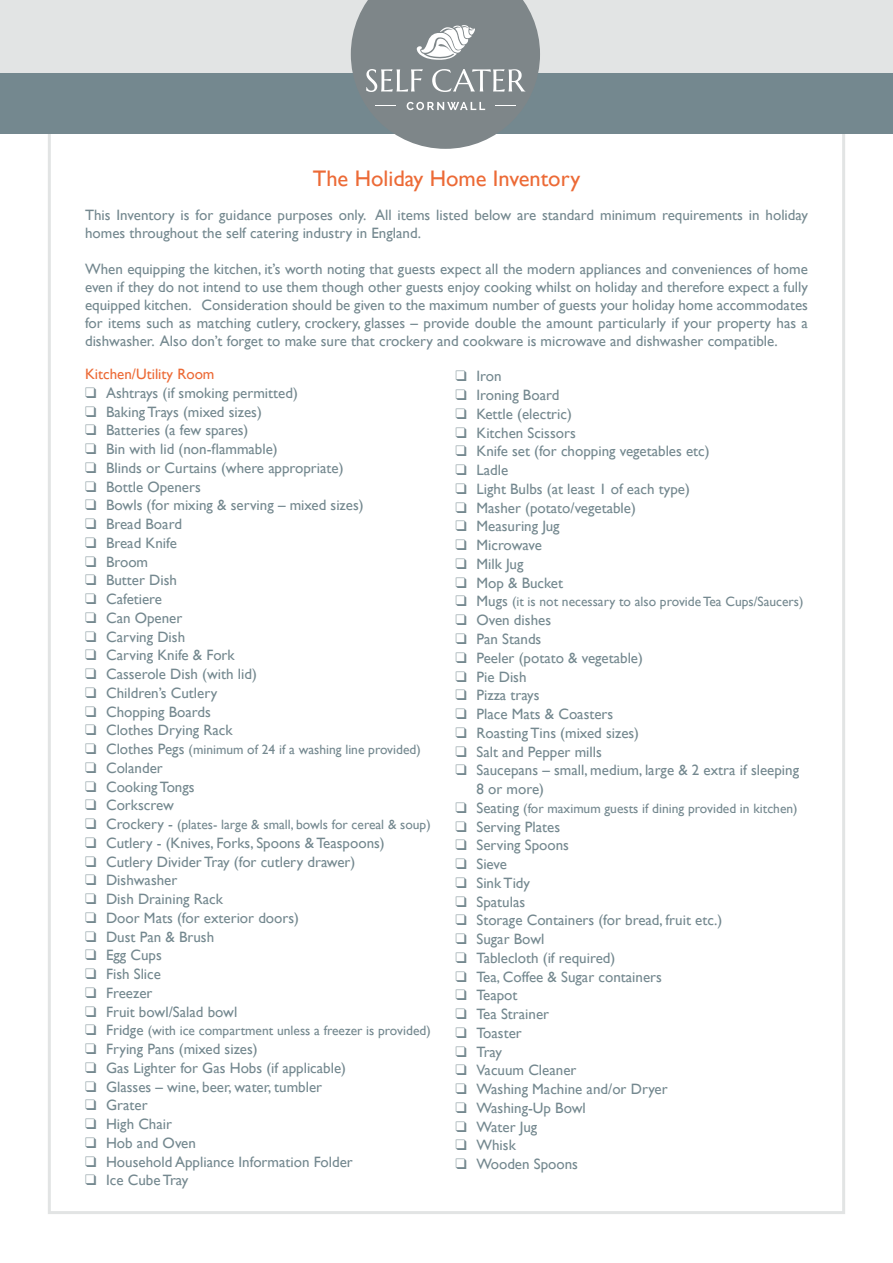
<style>
.page{position:relative;width:893px;height:1263px;background:#fff}
.page>*{position:absolute;margin:0;border:0;box-sizing:border-box;transform-origin:0 0}
.t1{font:22.5px "Gill Sans";color:#ec6a36}
.t2{font:15px/18px "Gill Sans";color:#74888f}
.t3{font:15px "Gill Sans";color:#ec6a36}
.t4{font:13.5px "Gill Sans";color:#74888f}
.s1{font-size:15px}
</style>
<div class="page">
<div style="left:48px;top:130px;width:797px;height:1084px;background:#fff;border:3px solid #e2e4e4"></div>
<div style="left:0;top:68px;width:893px;height:66px;background:#74888f"></div>
<div style="left:0;top:0;width:893px;height:72px;background:#e2e4e4"></div>
<svg style="left:351px;top:0;width:189px;height:149px"></svg>
<p class="t1" style="left:313px;top:165px;width:269px">The Holiday Home Inventory</p>
<p class="t2" style="left:85px;top:206px;width:724px">This Inventory is for guidance purposes only. All items listed below are standard minimum requirements in holiday homes throughout the self catering industry in England.</p>
<p class="t2" style="left:85px;top:260px;width:724px;text-align:justify">When equipping the kitchen, it’s worth noting that guests expect all the modern appliances and conveniences of home even if they do not intend to use them though other guests enjoy cooking whilst on holiday and therefore expect a fully equipped kitchen. Consideration should be given to the maximum number of guests your holiday home accommodates for items such as matching cutlery, crockery, glasses – provide double the amount particularly if your property has a dishwasher. Also don’t forget to make sure that crockery and cookware is microwave and dishwasher compatible.</p>
<p class="t3" style="left:85px;top:365px;width:131px">Kitchen/Utility Room</p>
<p class="t2" style="left:85px;top:384px;width:214px">❑ Ashtrays (if smoking permitted)</p>
<p class="t2" style="left:85px;top:403px;width:178px">❑ Baking Trays (mixed sizes)</p>
<p class="t2" style="left:85px;top:421px;width:165px">❑ Batteries (a few spares)</p>
<p class="t2" style="left:85px;top:440px;width:194px">❑ Bin with lid (non-flammable)</p>
<p class="t2" style="left:85px;top:459px;width:260px">❑ Blinds or Curtains (where appropriate)</p>
<p class="t2" style="left:85px;top:478px;width:117px">❑ Bottle Openers</p>
<p class="t2" style="left:85px;top:496px;width:280px">❑ Bowls (for mixing &amp; serving – mixed sizes)</p>
<p class="t2" style="left:85px;top:515px;width:98px">❑ Bread Board</p>
<p class="t2" style="left:85px;top:534px;width:93px">❑ Bread Knife</p>
<p class="t2" style="left:85px;top:553px;width:65px">❑ Broom</p>
<p class="t2" style="left:85px;top:571px;width:94px">❑ Butter Dish</p>
<p class="t2" style="left:85px;top:590px;width:79px">❑ Cafetiere</p>
<p class="t2" style="left:85px;top:609px;width:99px">❑ Can Opener</p>
<p class="t2" style="left:85px;top:628px;width:102px">❑ Carving Dish</p>
<p class="t2" style="left:85px;top:646px;width:151px">❑ Carving Knife &amp; Fork</p>
<p class="t2" style="left:85px;top:665px;width:173px">❑ Casserole Dish (with lid)</p>
<p class="t2" style="left:85px;top:684px;width:134px">❑ Children’s Cutlery</p>
<p class="t2" style="left:85px;top:703px;width:128px">❑ Chopping Boards</p>
<p class="t2" style="left:85px;top:721px;width:149px">❑ Clothes Drying Rack</p>
<p class="t4" style="left:85px;top:742px;width:337px">❑ <span class="s1">Clothes Pegs</span> (minimum of 24 if a washing line provided)</p>
<p class="t2" style="left:85px;top:759px;width:79px">❑ Colander</p>
<p class="t2" style="left:85px;top:778px;width:111px">❑ Cooking Tongs</p>
<p class="t2" style="left:85px;top:796px;width:90px">❑ Corkscrew</p>
<p class="t4" style="left:85px;top:817px;width:347px">❑ <span class="s1">Crockery -</span> (plates- large &amp; small, bowls for cereal &amp; soup)</p>
<p class="t2" style="left:85px;top:834px;width:301px">❑ Cutlery - (Knives, Forks, Spoons &amp; Teaspoons)</p>
<p class="t2" style="left:85px;top:853px;width:272px">❑ Cutlery Divider Tray (for cutlery drawer)</p>
<p class="t2" style="left:85px;top:871px;width:94px">❑ Dishwasher</p>
<p class="t2" style="left:85px;top:890px;width:139px">❑ Dish Draining Rack</p>
<p class="t2" style="left:85px;top:909px;width:216px">❑ Door Mats (for exterior doors)</p>
<p class="t2" style="left:85px;top:928px;width:131px">❑ Dust Pan &amp; Brush</p>
<p class="t2" style="left:85px;top:946px;width:78px">❑ Egg Cups</p>
<p class="t2" style="left:85px;top:965px;width:77px">❑ Fish Slice</p>
<p class="t2" style="left:85px;top:984px;width:69px">❑ Freezer</p>
<p class="t2" style="left:85px;top:1003px;width:154px">❑ Fruit bowl/Salad bowl</p>
<p class="t4" style="left:85px;top:1023px;width:347px">❑ <span class="s1">Fridge</span> (with ice compartment unless a freezer is provided)</p>
<p class="t2" style="left:85px;top:1040px;width:174px">❑ Frying Pans (mixed sizes)</p>
<p class="t2" style="left:85px;top:1059px;width:263px">❑ Gas Lighter for Gas Hobs (if applicable)</p>
<p class="t2" style="left:85px;top:1078px;width:239px">❑ Glasses – wine, beer, water, tumbler</p>
<p class="t2" style="left:85px;top:1096px;width:64px">❑ Grater</p>
<p class="t2" style="left:85px;top:1115px;width:89px">❑ High Chair</p>
<p class="t2" style="left:85px;top:1134px;width:112px">❑ Hob and Oven</p>
<p class="t2" style="left:85px;top:1153px;width:269px">❑ Household Appliance Information Folder</p>
<p class="t2" style="left:85px;top:1171px;width:105px">❑ Ice Cube Tray</p>
<p class="t2" style="left:455px;top:368px;width:48px">❑ Iron</p>
<p class="t2" style="left:455px;top:386px;width:105px">❑ Ironing Board</p>
<p class="t2" style="left:455px;top:405px;width:118px">❑ Kettle (electric)</p>
<p class="t2" style="left:455px;top:424px;width:122px">❑ Kitchen Scissors</p>
<p class="t2" style="left:455px;top:443px;width:256px">❑ Knife set (for chopping vegetables etc)</p>
<p class="t2" style="left:455px;top:461px;width:54px">❑ Ladle</p>
<p class="t2" style="left:455px;top:480px;width:236px">❑ Light Bulbs (at least 1 of each type)</p>
<p class="t2" style="left:455px;top:499px;width:182px">❑ Masher (potato/vegetable)</p>
<p class="t2" style="left:455px;top:518px;width:106px">❑ Measuring Jug</p>
<p class="t2" style="left:455px;top:536px;width:88px">❑ Microwave</p>
<p class="t2" style="left:455px;top:555px;width:69px">❑ Milk Jug</p>
<p class="t2" style="left:455px;top:574px;width:109px">❑ Mop &amp; Bucket</p>
<p class="t4" style="left:455px;top:594px;width:349px">❑ <span class="s1">Mugs</span> (it is not necessary to also provide Tea Cups/Saucers)</p>
<p class="t2" style="left:455px;top:611px;width:97px">❑ Oven dishes</p>
<p class="t2" style="left:455px;top:630px;width:87px">❑ Pan Stands</p>
<p class="t2" style="left:455px;top:649px;width:189px">❑ Peeler (potato &amp; vegetable)</p>
<p class="t2" style="left:455px;top:668px;width:73px">❑ Pie Dish</p>
<p class="t2" style="left:455px;top:686px;width:86px">❑ Pizza trays</p>
<p class="t2" style="left:455px;top:705px;width:159px">❑ Place Mats &amp; Coasters</p>
<p class="t2" style="left:455px;top:724px;width:185px">❑ Roasting Tins (mixed sizes)</p>
<p class="t2" style="left:455px;top:743px;width:148px">❑ Salt and Pepper mills</p>
<p class="t2" style="left:476px;top:761px;width:324px;line-height:18.8px;text-indent:-21px">❑ Saucepans – small, medium, large &amp; 2 extra if sleeping<br>8 or more)</p>
<p class="t4" style="left:455px;top:800px;width:344px">❑ <span class="s1">Seating</span> (for maximum guests if dining provided in kitchen)</p>
<p class="t2" style="left:455px;top:818px;width:106px">❑ Serving Plates</p>
<p class="t2" style="left:455px;top:836px;width:115px">❑ Serving Spoons</p>
<p class="t2" style="left:455px;top:855px;width:53px">❑ Sieve</p>
<p class="t2" style="left:455px;top:874px;width:76px">❑ Sink Tidy</p>
<p class="t2" style="left:455px;top:893px;width:71px">❑ Spatulas</p>
<p class="t2" style="left:455px;top:911px;width:268px">❑ Storage Containers (for bread, fruit etc.)</p>
<p class="t2" style="left:455px;top:930px;width:90px">❑ Sugar Bowl</p>
<p class="t2" style="left:455px;top:949px;width:161px">❑ Tablecloth (if required)</p>
<p class="t2" style="left:455px;top:968px;width:208px">❑ Tea, Coffee &amp; Sugar containers</p>
<p class="t2" style="left:455px;top:986px;width:64px">❑ Teapot</p>
<p class="t2" style="left:455px;top:1005px;width:95px">❑ Tea Strainer</p>
<p class="t2" style="left:455px;top:1024px;width:68px">❑ Toaster</p>
<p class="t2" style="left:455px;top:1043px;width:48px">❑ Tray</p>
<p class="t2" style="left:455px;top:1061px;width:122px">❑ Vacuum Cleaner</p>
<p class="t2" style="left:455px;top:1080px;width:214px">❑ Washing Machine and/or Dryer</p>
<p class="t2" style="left:455px;top:1099px;width:132px">❑ Washing-Up Bowl</p>
<p class="t2" style="left:455px;top:1118px;width:83px">❑ Water Jug</p>
<p class="t2" style="left:455px;top:1136px;width:62px">❑ Whisk</p>
<p class="t2" style="left:455px;top:1155px;width:124px">❑ Wooden Spoons</p>
</div>
